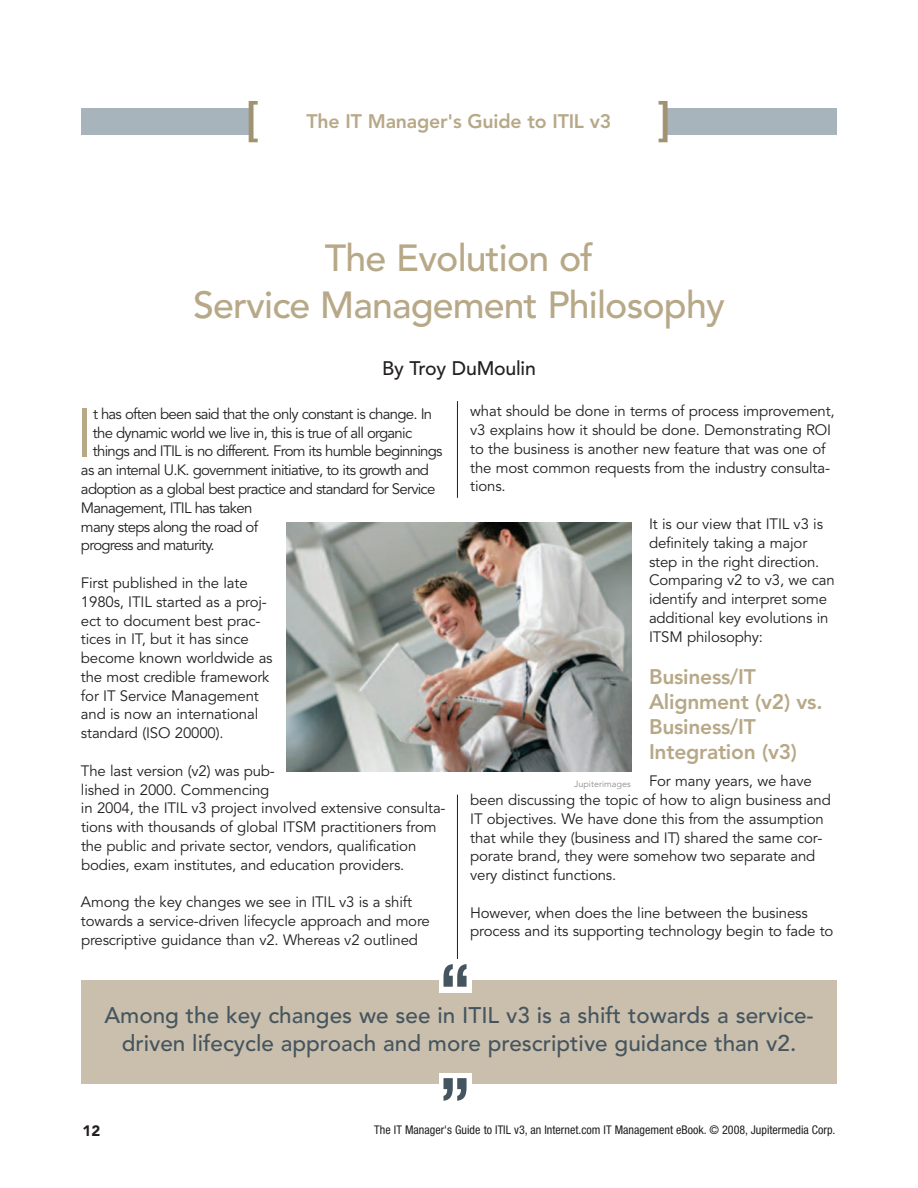
<style>
.page{position:relative;width:918px;height:1188px;background:#fff}
.page>*{position:absolute;margin:0;border:0;box-sizing:border-box;transform-origin:0 0}
.t1{font:700 condensed 70.5px/114px "Helvetica Neue";color:#45555f}
.t2{font:68.1px "Avenir";color:#b7a887}
.t3{font:800 46.5px "Avenir";color:#a19271}
.t4{font:500 37.5px/46.7px "Avenir";letter-spacing:-.02em;color:#b7a887;text-align:center}
.t5{font:500 22.5px/28px "Avenir";color:#45555f;text-align:center}
.t6{font:800 21px/25.2px "Avenir";letter-spacing:-.01em;color:#b7a887}
.t7{font:800 19.5px "Avenir";letter-spacing:-.01em;color:#b7a887}
.t8{font:500 19.5px "Avenir";letter-spacing:-.01em;color:#231f20}
.t9{font:15px/18.8px "Avenir";letter-spacing:-.01em;color:#231f20}
.t10{font:15px "Avenir";letter-spacing:-.05em;color:#231f20}
.t11{font:900 15px "Avenir";color:#231f20}
.t12{font:condensed 12px "Helvetica Neue";color:#231f20}
.t13{font:300 9px "Avenir";color:#808285}
</style>
<div class="page">
<hr style="left:457px;top:401px;width:1px;height:97px;background:#231f20">
<hr style="left:457px;top:795px;width:1px;height:270px;background:#231f20">
<div style="left:81px;top:108px;width:171px;height:27px;background:#a8b4bc"></div>
<div style="left:666px;top:108px;width:171px;height:27px;background:#a8b4bc"></div>
<img style="left:287px;top:523px;width:344px;height:249px">
<div style="left:81px;top:980px;width:756px;height:104px;background:#cabfac"></div>
<div style="left:439px;top:960px;width:32px;height:33px;background:#fff"></div>
<div style="left:439px;top:1074px;width:32px;height:33px;background:#fff"></div>
<h3 class="t3" style="left:246px;top:100px;width:14px">[</h3>
<h3 class="t3" style="left:658px;top:100px;width:14px">]</h3>
<h3 class="t7" style="left:307px;top:113px;width:306px">The IT Manager's Guide to ITIL v3</h3>
<h3 class="t4" style="left:193px;top:238px;width:533px">The Evolution of<br>Service Management Philosophy</h3>
<h3 class="t8" style="left:382px;top:361px;width:155px">By Troy DuMoulin</h3>
<h2 class="t2" style="left:76px;top:405px;width:19px">I</h2>
<p class="t10" style="left:93px;top:408px;width:341px">t has often been said that the only constant is change. In</p>
<p class="t10" style="left:93px;top:426px;width:321px">the dynamic world we live in, this is true of all organic</p>
<p class="t10" style="left:93px;top:445px;width:351px">things and ITIL is no different. From its humble beginnings</p>
<p class="t10" style="left:81px;top:464px;width:350px">as an internal U.K. government initiative, to its growth and</p>
<p class="t10" style="left:81px;top:483px;width:356px">adoption as a global best practice and standard for Service</p>
<p class="t10" style="left:81px;top:501px;width:173px">Management, ITIL has taken</p>
<p class="t10" style="left:81px;top:520px;width:179px">many steps along the road of</p>
<p class="t10" style="left:81px;top:539px;width:135px">progress and maturity.</p>
<p class="t9" style="left:81px;top:575px;width:193px">First published in the late<br>1980s, ITIL started as a proj&shy;ect to document best prac&shy;tices in IT, but it has since become known worldwide as the most credible framework for IT Service Management and is now an international standard (ISO 20000).</p>
<p class="t9" style="left:81px;top:762px;width:366px">The last version (v2) was pub-<br>lished in 2000. Commencing<br>in 2004, the ITIL v3 project involved extensive consulta&shy;tions with thousands of global ITSM practitioners from the public and private sector, vendors, qualification bodies, exam institutes, and education providers.</p>
<p class="t9" style="left:81px;top:894px;width:350px">Among the key changes we see in ITIL v3 is a shift towards a service-driven lifecycle approach and more prescriptive guidance than v2. Whereas v2 outlined</p>
<p class="t9" style="left:470px;top:403px;width:366px">what should be done in terms of process improvement, v3 explains how it should be done. Demonstrating ROI to the business is another new feature that was one of the most common requests from the industry consulta&shy;tions.</p>
<p class="t9" style="left:649px;top:516px;width:187px">It is our view that ITIL v3 is definitely taking a major step in the right direction.<br>Comparing v2 to v3, we can identify and interpret some additional key evolutions in<br>ITSM philosophy:</p>
<h3 class="t6" style="left:649px;top:666px;width:175px">Business/IT<br>Alignment (v2) vs.<br>Business/IT<br>Integration (v3)</h3>
<p class="t9" style="left:470px;top:773px;width:362px;text-indent:179px">For many years, we have been discussing the topic of how to align business and IT objectives. We have done this from the assumption that while they (business and IT) shared the same cor&shy;porate brand, they were somehow two separate and very distinct functions.</p>
<p class="t9" style="left:470px;top:904px;width:365px">However, when does the line between the business process and its supporting technology begin to fade to</p>
<p class="t13" style="left:574px;top:781px;width:58px">Jupiterimages</p>
<h1 class="t1" style="left:439px;top:938px;width:34px">“ ”</h1>
<h3 class="t5" style="left:104px;top:1003px;width:711px">Among the key changes we see in ITIL v3 is a shift towards a service&shy;driven lifecycle approach and more prescriptive guidance than v2.</h3>
<p class="t11" style="left:82px;top:1125px;width:19px">12</p>
<p class="t12" style="left:374px;top:1126px;width:463px">The IT Manager's Guide to ITIL v3, an Internet.com IT Management eBook. © 2008, Jupitermedia Corp.</p>
</div>
